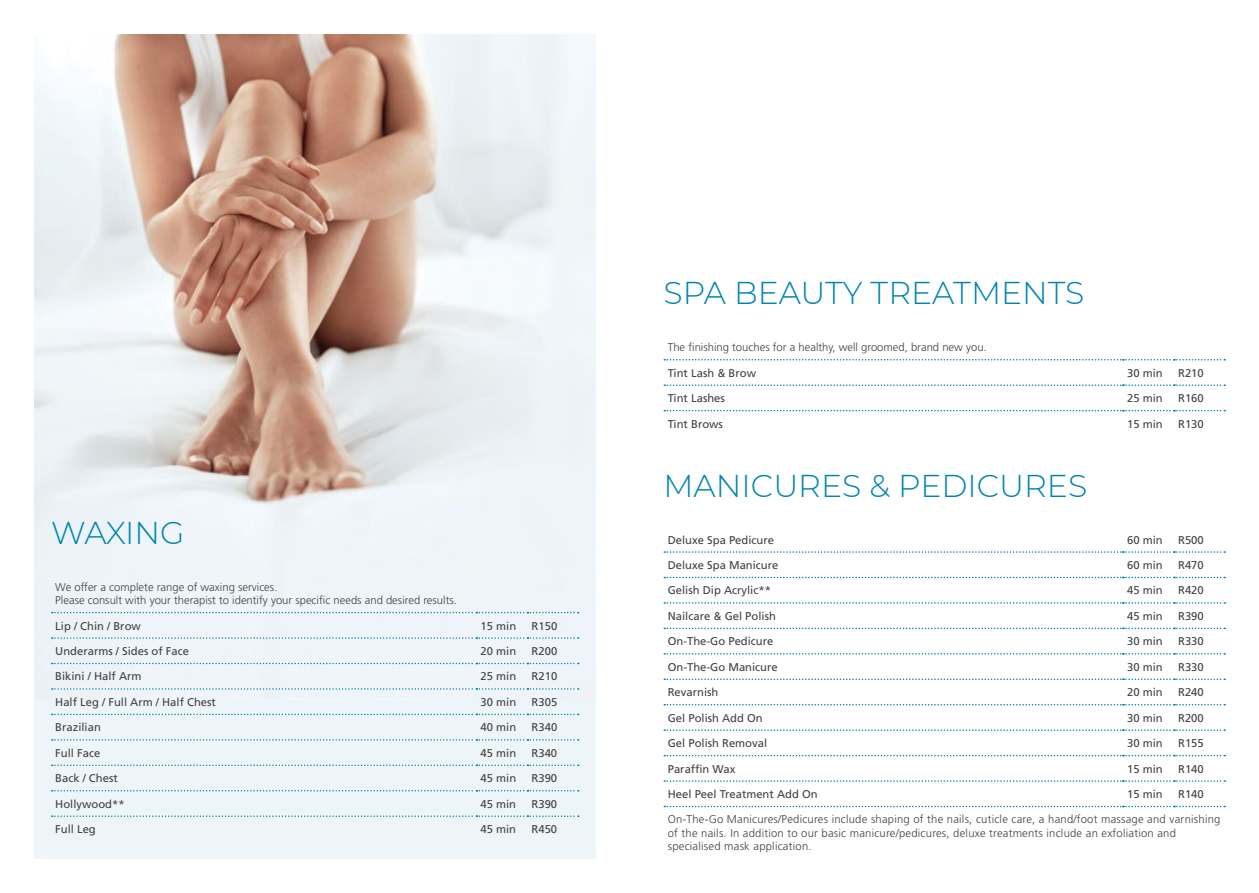
<style>
.page{position:relative;width:1259px;height:893px;background:#fff}
.page>*{position:absolute;margin:0;border:0;box-sizing:border-box;transform-origin:0 0}
.t1{font:300 31.5px "Montserrat";color:#0085ae}
.t2{font:11.25px "Frutiger LT Std";color:#414042}
.t3{font:300 11.25px/13.5px "Frutiger LT Std";letter-spacing:.02em;color:#414042}
.t4{font:300 11.25px/13.5px "Frutiger LT Std";color:#414042}
</style>
<div class="page">
<div style="left:34px;top:34px;width:561px;height:825px;background:#eef5f9"></div>
<img style="left:34px;top:34px;width:546px;height:656px">
<svg style="left:52px;top:612px;width:527px;height:1px"></svg>
<svg style="left:52px;top:637px;width:527px;height:2px"></svg>
<svg style="left:52px;top:663px;width:527px;height:1px"></svg>
<svg style="left:52px;top:688px;width:527px;height:2px"></svg>
<svg style="left:52px;top:714px;width:527px;height:1px"></svg>
<svg style="left:52px;top:739px;width:527px;height:2px"></svg>
<svg style="left:52px;top:764px;width:527px;height:2px"></svg>
<svg style="left:52px;top:790px;width:527px;height:1px"></svg>
<svg style="left:52px;top:815px;width:527px;height:2px"></svg>
<svg style="left:664px;top:755px;width:561px;height:1px"></svg>
<svg style="left:664px;top:780px;width:561px;height:2px"></svg>
<svg style="left:664px;top:806px;width:561px;height:1px"></svg>
<svg style="left:664px;top:551px;width:561px;height:2px"></svg>
<svg style="left:664px;top:577px;width:561px;height:1px"></svg>
<svg style="left:664px;top:602px;width:561px;height:2px"></svg>
<svg style="left:664px;top:628px;width:561px;height:1px"></svg>
<svg style="left:664px;top:653px;width:561px;height:2px"></svg>
<svg style="left:664px;top:678px;width:561px;height:2px"></svg>
<svg style="left:664px;top:704px;width:561px;height:1px"></svg>
<svg style="left:664px;top:729px;width:561px;height:2px"></svg>
<svg style="left:664px;top:359px;width:561px;height:1px"></svg>
<svg style="left:664px;top:384px;width:561px;height:2px"></svg>
<svg style="left:664px;top:410px;width:561px;height:1px"></svg>
<h1 class="t1" style="left:51px;top:511px;width:135px">WAXING</h1>
<p class="t4" style="left:55px;top:580px;width:403px">We offer a complete range of waxing services.<br>Please consult with your therapist to identify your specific needs and desired results.</p>
<p class="t2" style="left:55px;top:619px;width:87px">Lip / Chin / Brow</p>
<p class="t2" style="left:480px;top:619px;width:37px">15 min</p>
<p class="t2" style="left:531px;top:619px;width:27px">R150</p>
<p class="t2" style="left:55px;top:644px;width:135px">Underarms / Sides of Face</p>
<p class="t2" style="left:480px;top:644px;width:37px">20 min</p>
<p class="t2" style="left:531px;top:644px;width:27px">R200</p>
<p class="t2" style="left:55px;top:670px;width:88px">Bikini / Half Arm</p>
<p class="t2" style="left:480px;top:670px;width:37px">25 min</p>
<p class="t2" style="left:531px;top:670px;width:27px">R210</p>
<p class="t2" style="left:55px;top:695px;width:162px">Half Leg / Full Arm / Half Chest</p>
<p class="t2" style="left:480px;top:695px;width:37px">30 min</p>
<p class="t2" style="left:531px;top:695px;width:27px">R305</p>
<p class="t2" style="left:55px;top:721px;width:47px">Brazilian</p>
<p class="t2" style="left:480px;top:721px;width:37px">40 min</p>
<p class="t2" style="left:531px;top:721px;width:27px">R340</p>
<p class="t2" style="left:55px;top:746px;width:47px">Full Face</p>
<p class="t2" style="left:480px;top:746px;width:37px">45 min</p>
<p class="t2" style="left:531px;top:746px;width:27px">R340</p>
<p class="t2" style="left:55px;top:772px;width:64px">Back / Chest</p>
<p class="t2" style="left:480px;top:772px;width:37px">45 min</p>
<p class="t2" style="left:531px;top:772px;width:27px">R390</p>
<p class="t2" style="left:55px;top:797px;width:71px">Hollywood**</p>
<p class="t2" style="left:480px;top:797px;width:37px">45 min</p>
<p class="t2" style="left:531px;top:797px;width:27px">R390</p>
<p class="t2" style="left:55px;top:823px;width:42px">Full Leg</p>
<p class="t2" style="left:480px;top:823px;width:37px">45 min</p>
<p class="t2" style="left:531px;top:823px;width:27px">R450</p>
<h1 class="t1" style="left:663px;top:272px;width:422px">SPA BEAUTY TREATMENTS</h1>
<p class="t4" style="left:668px;top:341px;width:320px">The finishing touches for a healthy, well groomed, brand new you.</p>
<p class="t2" style="left:668px;top:366px;width:90px">Tint Lash &amp; Brow</p>
<p class="t2" style="left:1127px;top:366px;width:37px">30 min</p>
<p class="t2" style="left:1178px;top:366px;width:27px">R210</p>
<p class="t2" style="left:668px;top:392px;width:59px">Tint Lashes</p>
<p class="t2" style="left:1127px;top:392px;width:37px">25 min</p>
<p class="t2" style="left:1178px;top:392px;width:27px">R160</p>
<p class="t2" style="left:668px;top:417px;width:57px">Tint Brows</p>
<p class="t2" style="left:1127px;top:417px;width:37px">15 min</p>
<p class="t2" style="left:1178px;top:417px;width:27px">R130</p>
<h1 class="t1" style="left:663px;top:464px;width:425px">MANICURES &amp; PEDICURES</h1>
<p class="t2" style="left:668px;top:533px;width:108px">Deluxe Spa Pedicure</p>
<p class="t2" style="left:1127px;top:533px;width:37px">60 min</p>
<p class="t2" style="left:1178px;top:533px;width:27px">R500</p>
<p class="t2" style="left:668px;top:558px;width:112px">Deluxe Spa Manicure</p>
<p class="t2" style="left:1127px;top:558px;width:37px">60 min</p>
<p class="t2" style="left:1178px;top:558px;width:27px">R470</p>
<p class="t2" style="left:668px;top:584px;width:105px">Gelish Dip Acrylic**</p>
<p class="t2" style="left:1127px;top:584px;width:37px">45 min</p>
<p class="t2" style="left:1178px;top:584px;width:27px">R420</p>
<p class="t2" style="left:668px;top:609px;width:110px">Nailcare &amp; Gel Polish</p>
<p class="t2" style="left:1127px;top:609px;width:37px">45 min</p>
<p class="t2" style="left:1178px;top:609px;width:27px">R390</p>
<p class="t2" style="left:668px;top:635px;width:107px">On-The-Go Pedicure</p>
<p class="t2" style="left:1127px;top:635px;width:37px">30 min</p>
<p class="t2" style="left:1178px;top:635px;width:27px">R330</p>
<p class="t2" style="left:668px;top:660px;width:112px">On-The-Go Manicure</p>
<p class="t2" style="left:1127px;top:660px;width:37px">30 min</p>
<p class="t2" style="left:1178px;top:660px;width:27px">R330</p>
<p class="t2" style="left:668px;top:686px;width:52px">Revarnish</p>
<p class="t2" style="left:1127px;top:686px;width:37px">20 min</p>
<p class="t2" style="left:1178px;top:686px;width:27px">R240</p>
<p class="t2" style="left:668px;top:711px;width:97px">Gel Polish Add On</p>
<p class="t2" style="left:1127px;top:711px;width:37px">30 min</p>
<p class="t2" style="left:1178px;top:711px;width:27px">R200</p>
<p class="t2" style="left:668px;top:737px;width:101px">Gel Polish Removal</p>
<p class="t2" style="left:1127px;top:737px;width:37px">30 min</p>
<p class="t2" style="left:1178px;top:737px;width:27px">R155</p>
<p class="t2" style="left:668px;top:762px;width:69px">Paraffin Wax</p>
<p class="t2" style="left:1127px;top:762px;width:37px">15 min</p>
<p class="t2" style="left:1178px;top:762px;width:27px">R140</p>
<p class="t2" style="left:668px;top:787px;width:151px">Heel Peel Treatment Add On</p>
<p class="t2" style="left:1127px;top:787px;width:37px">15 min</p>
<p class="t2" style="left:1178px;top:787px;width:27px">R140</p>
<p class="t3" style="left:668px;top:813px;width:554px">On-The-Go Manicures/Pedicures include shaping of the nails, cuticle care, a hand/foot massage and varnishing of the nails. In addition to our basic manicure/pedicures, deluxe treatments include an exfoliation and specialised mask application.</p>
</div>
